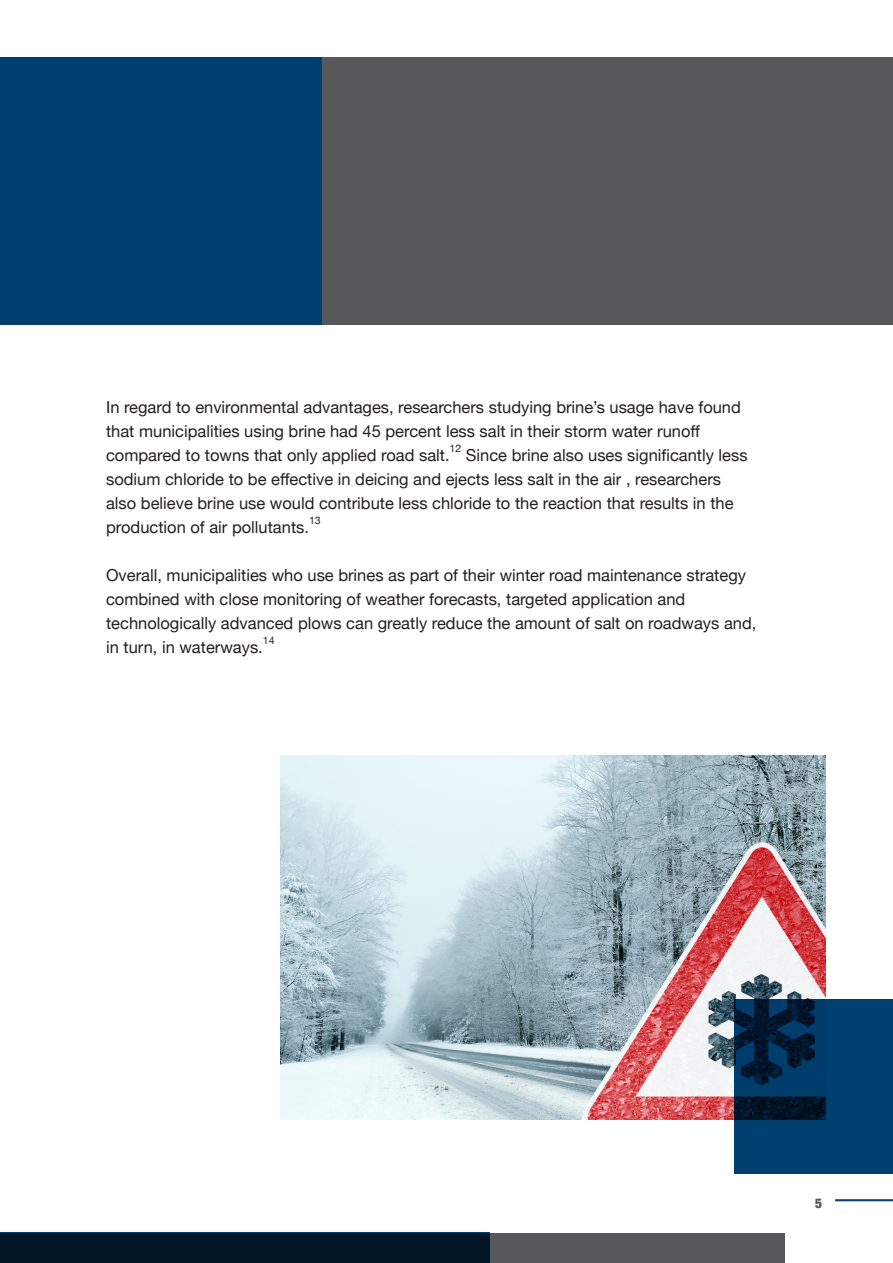
<style>
.page{position:relative;width:893px;height:1263px;background:#fff}
.page>*{position:absolute;margin:0;border:0;box-sizing:border-box;transform-origin:0 0}
.body_text{font:16.5px/24px "Helvetica Neue";color:#231f20}
.t1{font:900 condensed 13.5px "Helvetica Neue";color:#57585a}
.body_text-2{font:10.5px "Helvetica Neue";color:#231f20}
</style>
<div class="page">
<hr style="left:835px;top:1199px;width:58px;height:2px;background:#12406e">
<div style="left:0;top:57px;width:589px;height:267px;background:#004071"></div>
<div style="left:322px;top:57px;width:571px;height:267px;background:#57585a"></div>
<img style="left:280px;top:755px;width:545px;height:364px">
<svg style="left:734px;top:999px;width:159px;height:174px;background:#003560"></svg>
<div style="left:0;top:1233px;width:784px;height:30px;background:#57585a"></div>
<div style="left:0;top:1232px;width:490px;height:31px;background:#001627"></div>
<p class="body_text" style="left:106px;top:396px;width:636px">In regard to environmental advantages, researchers studying brine’s usage have found that municipalities using brine had 45 percent less salt in their storm water runoff compared to towns that only applied road salt.</p>
<p class="body_text-2" style="left:450px;top:441px;width:13px">12</p>
<p class="body_text" style="left:106px;top:444px;width:643px;text-indent:360px">Since brine also uses significantly less sodium chloride to be effective in deicing and ejects less salt in the air , researchers also believe brine use would contribute less chloride to the reaction that results in the production of air pollutants.</p>
<p class="body_text-2" style="left:309px;top:513px;width:13px">13</p>
<p class="body_text" style="left:106px;top:564px;width:652px">Overall, municipalities who use brines as part of their winter road maintenance strategy combined with close monitoring of weather forecasts, targeted application and technologically advanced plows can greatly reduce the amount of salt on roadways and, in turn, in waterways.</p>
<p class="body_text-2" style="left:263px;top:633px;width:13px">14</p>
<p class="t1" style="left:815px;top:1192px;width:9px">5</p>
</div>
